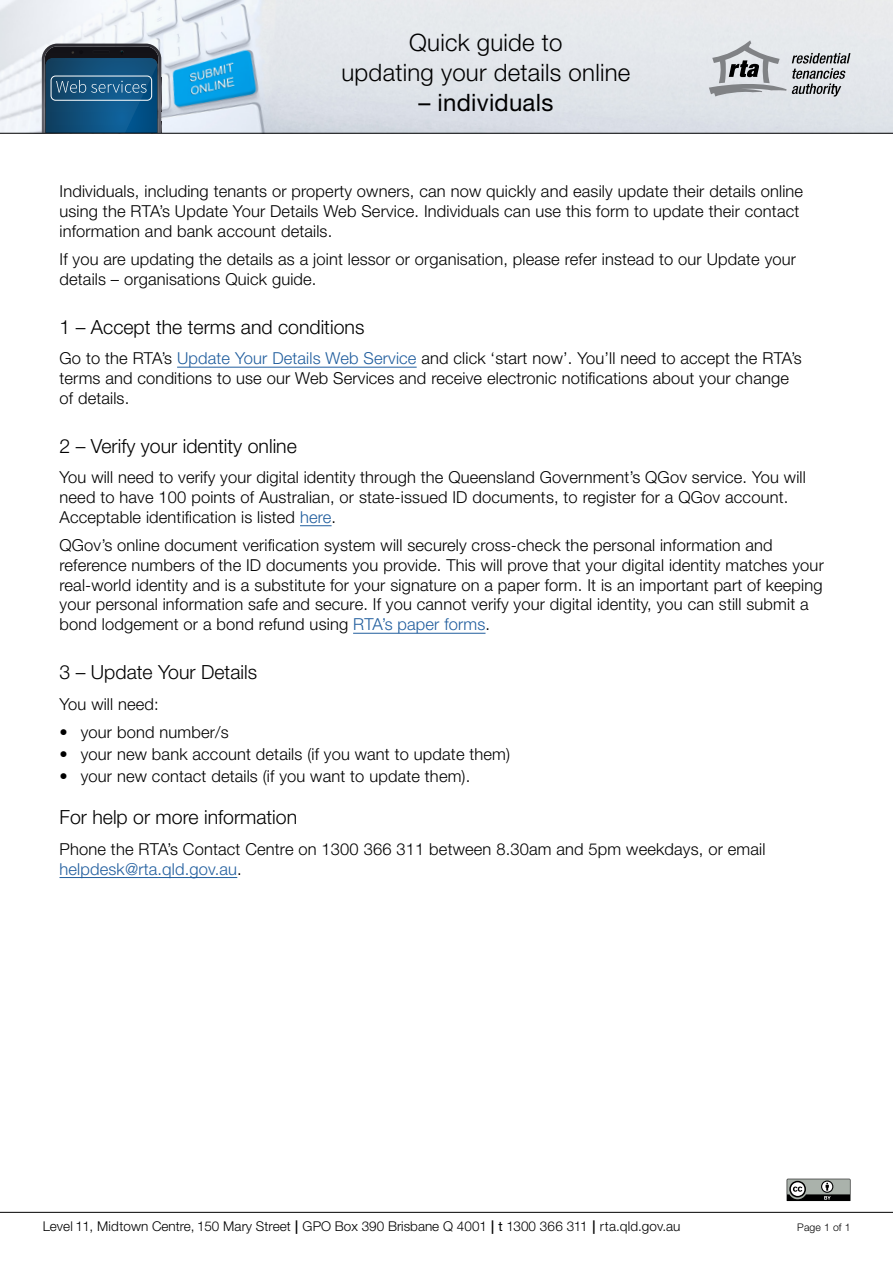
<style>
.page{position:relative;width:893px;height:1263px;background:#fff}
.page>*{position:absolute;margin:0;border:0;box-sizing:border-box;transform-origin:0 0}
.t1{font:300 24px/30px "Helvetica Neue";letter-spacing:.01em;color:#000;text-align:center}
.t2{font:24px "Helvetica Neue";letter-spacing:.01em;color:#000}
.t3{font:300 19.5px "Helvetica Neue";color:#000}
.t4{font:300 16.5px/19.8px "Helvetica Neue";letter-spacing:.01em;color:#000}
.t5{font:300 13.5px "Helvetica Neue";color:#000}
.t6{font:300 10.5px "Helvetica Neue";letter-spacing:.01em;color:#000}
.s1{color:#215e9e}
.s2{font-weight:500}
.s3{font-weight:400}
</style>
<div class="page">
<img style="left:0;top:0;width:893px;height:133px">
<svg style="left:42px;top:44px;width:120px;height:89px;background:#205073"></svg>
<hr style="left:0;top:133px;width:893px;height:1px;background:#000">
<svg style="left:709px;top:40px;width:141px;height:57px;background:#babdc1"></svg>
<hr style="left:0;top:1212px;width:893px;height:1px;background:#000">
<svg style="left:787px;top:1179px;width:63px;height:22px"></svg>
<hr style="left:177px;top:367px;width:240px;height:1px;background:#215e9e">
<hr style="left:300px;top:525px;width:32px;height:1px;background:#215e9e">
<hr style="left:353px;top:633px;width:132px;height:1px;background:#215e9e">
<hr style="left:60px;top:877px;width:177px;height:1px;background:#215e9e">
<h1 class="t1" style="left:341px;top:27px;width:290px">Quick guide to<br>updating your details online</h1>
<h1 class="t2" style="left:418px;top:88px;width:136px">– individuals</h1>
<p class="t4" style="left:60px;top:181px;width:745px">Individuals, including tenants or property owners, can now quickly and easily update their details online using the RTA’s Update Your Details Web Service. Individuals can use this form to update their contact information and bank account details.</p>
<p class="t4" style="left:60px;top:249px;width:738px">If you are updating the details as a joint lessor or organisation, please refer instead to our Update your details – organisations Quick guide.</p>
<p class="t3" style="left:60px;top:315px;width:306px">1 – Accept the terms and conditions</p>
<p class="t4" style="left:60px;top:348px;width:744px">Go to the RTA’s <span class="s1">Update Your Details Web Service</span> and click ‘start now’. You’ll need to accept the RTA’s terms and conditions to use our Web Services and receive electronic notifications about your change of details.</p>
<p class="t3" style="left:60px;top:434px;width:239px">2 – Verify your identity online</p>
<p class="t4" style="left:60px;top:467px;width:748px">You will need to verify your digital identity through the Queensland Government’s QGov service. You will need to have 100 points of Australian, or state-issued ID documents, to register for a QGov account.<br>Acceptable identification is listed <span class="s1">here</span>.</p>
<p class="t4" style="left:60px;top:535px;width:766px">QGov’s online document verification system will securely cross-check the personal information and reference numbers of the ID documents you provide. This will prove that your digital identity matches your real-world identity and is a substitute for your signature on a paper form. It is an important part of keeping your personal information safe and secure. If you cannot verify your digital identity, you can still submit a bond lodgement or a bond refund using <span class="s1">RTA’s paper forms</span>.</p>
<p class="t3" style="left:60px;top:660px;width:199px">3 – Update Your Details</p>
<p class="t4" style="left:60px;top:693px;width:101px">You will need:</p>
<p class="t4" style="left:60px;top:722px;width:171px">• your bond number/s</p>
<p class="t4" style="left:60px;top:744px;width:452px">• your new bank account details (if you want to update them)</p>
<p class="t4" style="left:60px;top:766px;width:412px">• your new contact details (if you want to update them).</p>
<p class="t3" style="left:60px;top:805px;width:239px">For help or more information</p>
<p class="t4" style="left:60px;top:839px;width:707px">Phone the RTA’s Contact Centre on 1300 366 311 between 8.30am and 5pm weekdays, or email <span class="s1">helpdesk@rta.qld.gov.au</span>.</p>
<p class="t5" style="left:43px;top:1218px;width:639px">Level 11, Midtown Centre, 150 Mary Street <span class="s2">|</span> GPO Box 390 Brisbane Q 4001 <span class="s2">|</span> <span class="s3">t</span> 1300 366 311 <span class="s2">|</span> rta.qld.gov.au</p>
<p class="t6" style="left:797px;top:1221px;width:55px">Page 1 of 1</p>
</div>
